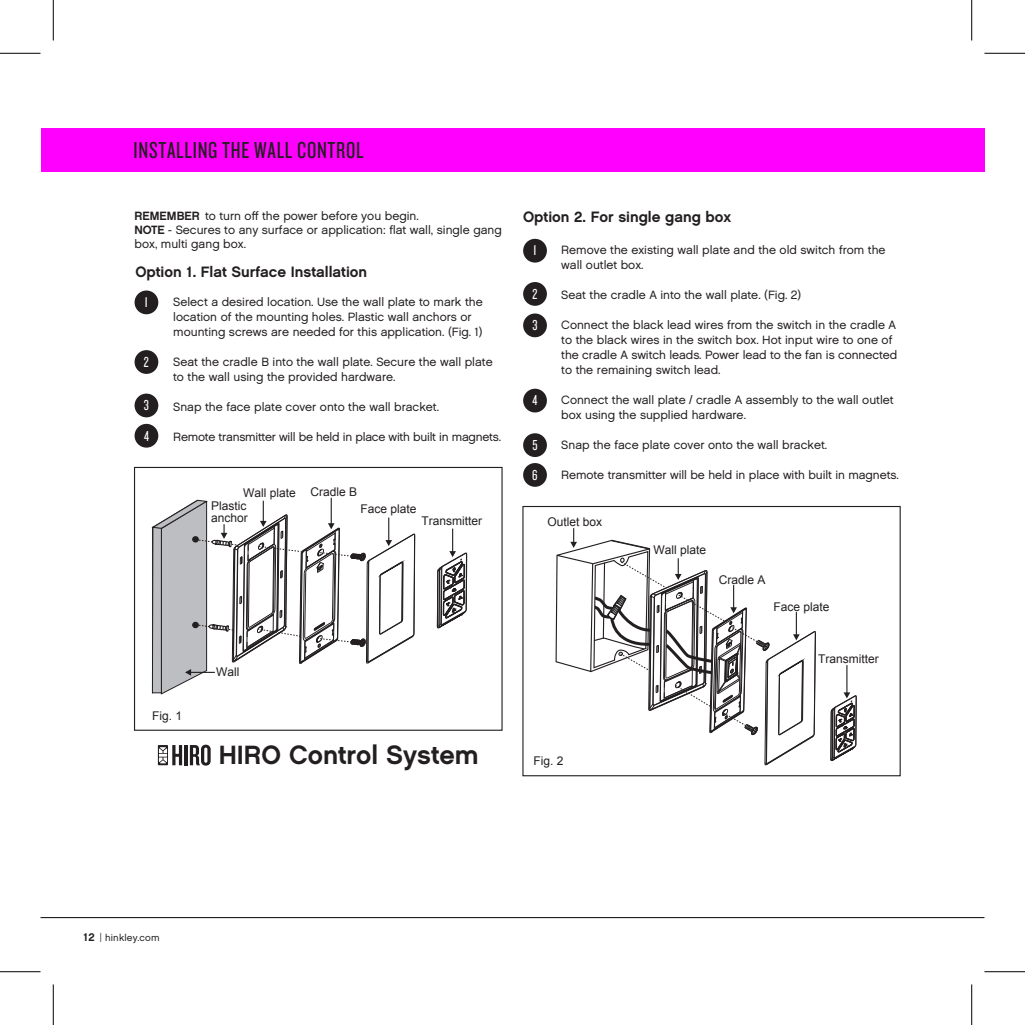
<style>
.page{position:relative;width:1025px;height:1025px;background:#fff}
.page>*{position:absolute;margin:0;border:0;box-sizing:border-box;transform-origin:0 0}
.t1{font:26.4px "Chalet New York Nineteen Sixty";color:#231f20}
.t2{font:24px "Knockout HTF28 Junior Featherwt";letter-spacing:.03em;color:#231f20}
.t3{font:15px "Chalet New York Nineteen Sixty";color:#231f20}
.t4{font:15px/30.3px "Knockout HTF28 Junior Featherwt";color:#fff}
.t5{font:12px/15px "Chalet London Nineteen Sixty";color:#231f20}
.t6{font:12px/12.5px "Arial";color:#231f20}
.t7{font:12px "Chalet London Nineteen Sixty";letter-spacing:-.02em;color:#231f20}
.t8{font:9.75px "Chalet London Nineteen Sixty";letter-spacing:.015em;color:#231f20}
.s1{font-family:"Chalet New York Nineteen Sixty"}
.s2{font-family:"Chalet New York Nineteen Sixty";font-size:11.25px}
.s3{font-family:"Archer Pro";font-weight:500}
</style>
<div class="page">
<div style="left:41px;top:128px;width:943px;height:44px;background:#f0f"></div>
<hr style="left:41px;top:917px;width:943px;height:1px;background:#231f20">
<div style="left:134px;top:467px;width:368px;height:263px;border:1px solid #231f20"></div>
<div style="left:134px;top:290px;width:24px;height:24px;background:#231f20;border-radius:50%"></div>
<div style="left:134px;top:350px;width:24px;height:24px;background:#231f20;border-radius:50%"></div>
<div style="left:134px;top:393px;width:24px;height:24px;background:#231f20;border-radius:50%"></div>
<div style="left:134px;top:424px;width:24px;height:23px;background:#231f20;border-radius:50%"></div>
<div style="left:523px;top:239px;width:24px;height:23px;background:#231f20;border-radius:50%"></div>
<div style="left:523px;top:282px;width:24px;height:24px;background:#231f20;border-radius:50%"></div>
<div style="left:523px;top:313px;width:24px;height:24px;background:#231f20;border-radius:50%"></div>
<div style="left:523px;top:389px;width:24px;height:23px;background:#231f20;border-radius:50%"></div>
<div style="left:523px;top:433px;width:24px;height:24px;background:#231f20;border-radius:50%"></div>
<div style="left:523px;top:463px;width:24px;height:24px;background:#231f20;border-radius:50%"></div>
<hr style="left:184px;top:745px;width:4px;height:20px;background:#231f20">
<svg style="left:190px;top:744px;width:21px;height:21px"></svg>
<div style="left:158px;top:745px;width:10px;height:20px;background:#292526"></div>
<svg style="left:159px;top:745px;width:23px;height:20px"></svg>
<svg style="left:437px;top:528px;width:32px;height:202px"></svg>
<svg style="left:552px;top:505px;width:264px;height:260px"></svg>
<hr style="left:795px;top:612px;width:2px;height:23px;background:#231f20">
<svg style="left:830px;top:665px;width:27px;height:112px"></svg>
<svg style="left:151px;top:497px;width:264px;height:198px"></svg>
<hr style="left:0;top:53px;width:41px;height:1px;background:#000">
<hr style="left:984px;top:53px;width:41px;height:1px;background:#000">
<hr style="left:0;top:971px;width:41px;height:1px;background:#000">
<hr style="left:984px;top:971px;width:41px;height:1px;background:#000">
<hr style="left:53px;top:0;width:1px;height:40px;background:#000">
<hr style="left:53px;top:984px;width:1px;height:41px;background:#000">
<hr style="left:971px;top:0;width:1px;height:40px;background:#000">
<hr style="left:971px;top:984px;width:1px;height:41px;background:#000">
<h2 class="t2" style="left:133px;top:142px;width:232px">INSTALLING THE WALL CONTROL</h2>
<p class="t5" style="left:135px;top:209px;width:369px;line-height:14.2px"><span class="s1">REMEMBER</span> to turn off the power before you begin.<br><span class="s1">NOTE</span> - Secures to any surface or application: flat wall, single gang box, multi gang box.</p>
<p class="t3" style="left:135px;top:266px;width:233px">Option 1. Flat Surface Installation</p>
<p class="t5" style="left:173px;top:295px;width:311px">Select a desired location. Use the wall plate to mark the location of the mounting holes. Plastic wall anchors or mounting screws are needed for this application. (Fig. 1)</p>
<p class="t5" style="left:173px;top:355px;width:321px">Seat the cradle B into the wall plate. Secure the wall plate to the wall using the provided hardware.</p>
<p class="t5" style="left:173px;top:400px;width:267px">Snap the face plate cover onto the wall bracket.</p>
<p class="t7" style="left:173px;top:431px;width:329px">Remote transmitter will be held in place with built in magnets.</p>
<p class="t4" style="left:145px;top:287px;width:4px">1</p>
<p class="t4" style="left:144px;top:347px;width:6px">2</p>
<p class="t4" style="left:144px;top:391px;width:7px">3<br>4</p>
<p class="t6" style="left:243px;top:488px;width:115px">Wall plate Cradle B</p>
<p class="t6" style="left:211px;top:500px;width:38px">Plastic anchor</p>
<p class="t6" style="left:360px;top:503px;width:58px">Face plate</p>
<p class="t6" style="left:421px;top:515px;width:62px">Transmitter</p>
<p class="t6" style="left:152px;top:710px;width:32px">Fig. 1</p>
<p class="t6" style="left:216px;top:667px;width:25px">Wall</p>
<h1 class="t1" style="left:219px;top:743px;width:261px">HIRO Control System</h1>
<p class="t3" style="left:523px;top:210px;width:210px">Option 2. For single gang box</p>
<p class="t4" style="left:533px;top:236px;width:4px">1</p>
<p class="t4" style="left:532px;top:279px;width:7px;line-height:31px">2<br>3</p>
<p class="t4" style="left:532px;top:385px;width:6px">4</p>
<p class="t4" style="left:532px;top:430px;width:7px;line-height:29.7px">5<br>6</p>
<p class="t5" style="left:561px;top:243px;width:326px">Remove the existing wall plate and the old switch from the wall outlet box.</p>
<p class="t5" style="left:561px;top:288px;width:241px">Seat the cradle A into the wall plate. (Fig. 2)</p>
<p class="t5" style="left:561px;top:318px;width:337px">Connect the black lead wires from the switch in the cradle A to the black wires in the switch box. Hot input wire to one of the cradle A switch leads. Power lead to the fan is connected to the remaining switch lead.</p>
<p class="t5" style="left:561px;top:393px;width:334px">Connect the wall plate / cradle A assembly to the wall outlet box using the supplied hardware.</p>
<p class="t5" style="left:561px;top:438px;width:267px">Snap the face plate cover onto the wall bracket.</p>
<p class="t5" style="left:561px;top:468px;width:339px">Remote transmitter will be held in place with built in magnets.</p>
<p class="t6" style="left:547px;top:517px;width:56px">Outlet box</p>
<p class="t6" style="left:653px;top:544px;width:54px">Wall plate</p>
<p class="t6" style="left:719px;top:574px;width:48px">Cradle A</p>
<p class="t6" style="left:773px;top:601px;width:58px">Face plate</p>
<p class="t6" style="left:818px;top:653px;width:62px">Transmitter</p>
<p class="t6" style="left:533px;top:755px;width:32px">Fig. 2</p>
<p class="t8" style="left:83px;top:932px;width:78px"><span class="s2">12</span> <span class="s3">|</span> hinkley.com</p>
</div>
